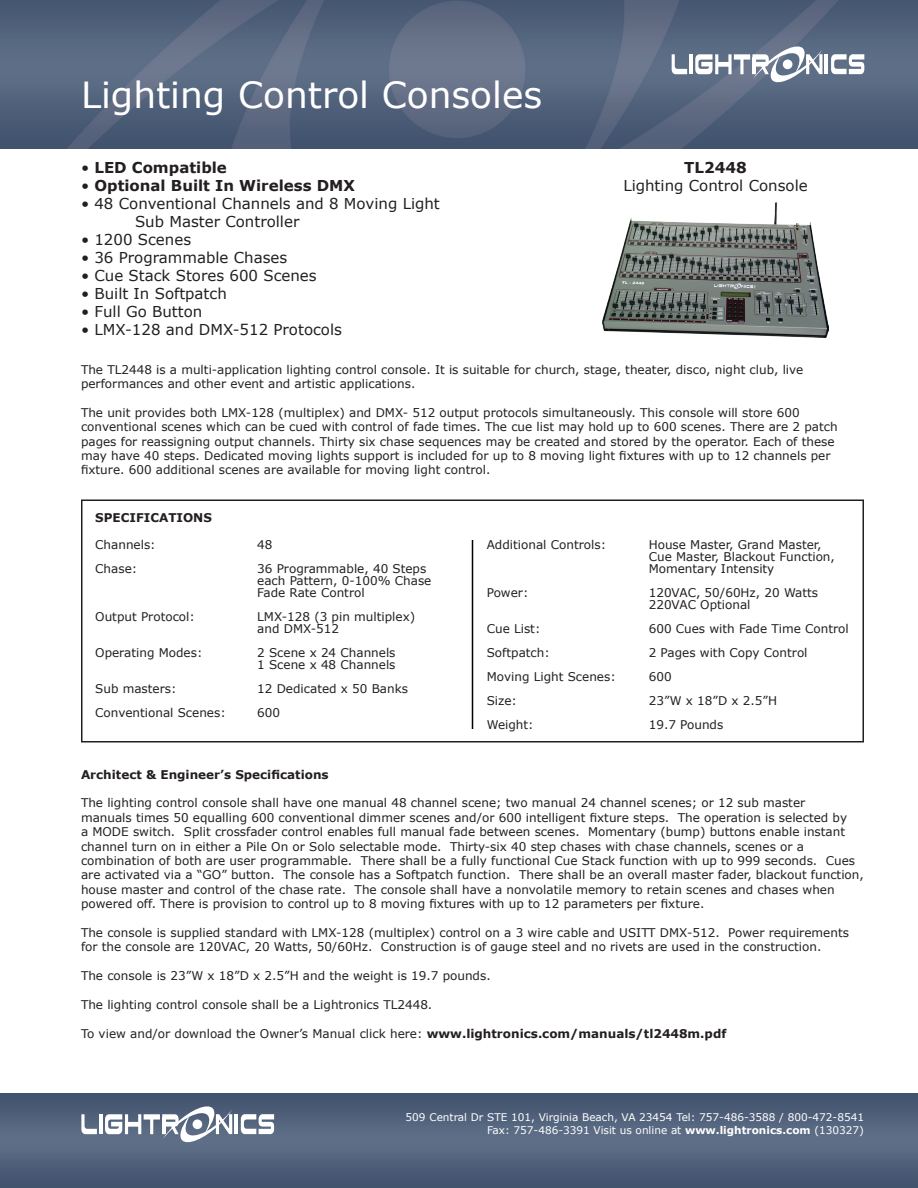
<style>
.page{position:relative;width:918px;height:1188px;background:#fff}
.page>*{position:absolute;margin:0;border:0;box-sizing:border-box;transform-origin:0 0}
.t1{font:36px "Verdana";color:#fff}
.t2{font:15px "Verdana";color:#231f20}
.t3{font:700 15px "Verdana";color:#231f20}
.t4{font:12px/14.4px "Verdana";color:#231f20}
.t5{font:700 12px "Verdana";color:#231f20}
.t6{font:10.5px "Verdana";color:#fff}
.s1{font-weight:400}
.s2{font-weight:700}
</style>
<div class="page">
<img style="left:0;top:0;width:918px;height:148px">
<img style="left:0;top:1093px;width:918px;height:95px">
<div style="left:81px;top:500px;width:783px;height:242px;border:2px solid #231f20"></div>
<hr style="left:472px;top:540px;width:1px;height:189px;background:#000">
<img style="left:602px;top:202px;width:227px;height:136px">
<svg style="left:672px;top:54px;width:15px;height:20px"></svg>
<hr style="left:689px;top:54px;width:4px;height:20px;background:#fff">
<svg style="left:695px;top:44px;width:128px;height:41px"></svg>
<hr style="left:752px;top:58px;width:4px;height:16px;background:#fff">
<hr style="left:825px;top:54px;width:3px;height:20px;background:#fff">
<svg style="left:831px;top:54px;width:33px;height:20px"></svg>
<svg style="left:81px;top:1114px;width:16px;height:20px"></svg>
<hr style="left:99px;top:1114px;width:3px;height:20px;background:#fff">
<svg style="left:105px;top:1104px;width:127px;height:40px"></svg>
<hr style="left:162px;top:1118px;width:3px;height:16px;background:#fff">
<hr style="left:235px;top:1114px;width:3px;height:20px;background:#fff">
<svg style="left:241px;top:1114px;width:33px;height:20px"></svg>
<p class="t1" style="left:81px;top:72px;width:463px">Lighting Control Consoles</p>
<p class="t3" style="left:81px;top:158px;width:147px"><span class="s1">•</span> LED Compatible</p>
<p class="t3" style="left:81px;top:176px;width:275px"><span class="s1">•</span> Optional Built In Wireless DMX</p>
<p class="t2" style="left:81px;top:194px;width:360px">• 48 Conventional Channels and 8 Moving Light</p>
<p class="t2" style="left:135px;top:212px;width:166px">Sub Master Controller</p>
<p class="t2" style="left:81px;top:230px;width:112px">• 1200 Scenes</p>
<p class="t2" style="left:81px;top:248px;width:208px">• 36 Programmable Chases</p>
<p class="t2" style="left:81px;top:266px;width:237px">• Cue Stack Stores 600 Scenes</p>
<p class="t2" style="left:81px;top:284px;width:147px">• Built In Softpatch</p>
<p class="t2" style="left:81px;top:302px;width:123px">• Full Go Button</p>
<p class="t2" style="left:81px;top:320px;width:262px">• LMX-128 and DMX-512 Protocols</p>
<p class="t3" style="left:684px;top:158px;width:64px">TL2448</p>
<p class="t2" style="left:623px;top:176px;width:186px">Lighting Control Console</p>
<p class="t4" style="left:81px;top:362px;width:724px">The TL2448 is a multi-application lighting control console. It is suitable for church, stage, theater, disco, night club, live</p>
<p class="t4" style="left:81px;top:376px;width:336px">performances and other event and artistic applications.</p>
<p class="t4" style="left:81px;top:405px;width:720px">The unit provides both LMX-128 (multiplex) and DMX- 512 output protocols simultaneously. This console will store 600</p>
<p class="t4" style="left:81px;top:419px;width:758px">conventional scenes which can be cued with control of fade times. The cue list may hold up to 600 scenes. There are 2 patch pages for reassigning output channels. Thirty six chase sequences may be created and stored by the operator. Each of these may have 40 steps. Dedicated moving lights support is included for up to 8 moving light fixtures with up to 12 channels per fixture. 600 additional scenes are available for moving light control.</p>
<p class="t5" style="left:95px;top:510px;width:118px">SPECIFICATIONS</p>
<p class="t4" style="left:95px;top:537px;width:62px">Channels:</p>
<p class="t4" style="left:257px;top:537px;width:17px">48</p>
<p class="t4" style="left:95px;top:561px;width:44px">Chase:</p>
<p class="t4" style="left:257px;top:562px;width:176px;line-height:12px">36 Programmable, 40 Steps each Pattern, 0-100% Chase</p>
<p class="t4" style="left:257px;top:585px;width:109px">Fade Rate Control</p>
<p class="t4" style="left:95px;top:609px;width:101px">Output Protocol:</p>
<p class="t4" style="left:257px;top:609px;width:160px">LMX-128 (3 pin multiplex)</p>
<p class="t4" style="left:257px;top:621px;width:83px">and DMX-512</p>
<p class="t4" style="left:95px;top:645px;width:109px">Operating Modes:</p>
<p class="t4" style="left:257px;top:645px;width:140px">2 Scene x 24 Channels</p>
<p class="t4" style="left:257px;top:657px;width:140px">1 Scene x 48 Channels</p>
<p class="t4" style="left:95px;top:681px;width:83px">Sub masters:</p>
<p class="t4" style="left:257px;top:681px;width:152px">12 Dedicated x 50 Banks</p>
<p class="t4" style="left:95px;top:705px;width:132px">Conventional Scenes:</p>
<p class="t4" style="left:257px;top:705px;width:24px">600</p>
<p class="t4" style="left:487px;top:537px;width:121px">Additional Controls:</p>
<p class="t4" style="left:649px;top:538px;width:188px;line-height:12px">House Master, Grand Master,<br>Cue Master, Blackout Function,<br>Momentary Intensity</p>
<p class="t4" style="left:487px;top:585px;width:43px">Power:</p>
<p class="t4" style="left:649px;top:585px;width:171px">120VAC, 50/60Hz, 20 Watts</p>
<p class="t4" style="left:649px;top:597px;width:103px">220VAC Optional</p>
<p class="t4" style="left:487px;top:621px;width:55px">Cue List:</p>
<p class="t4" style="left:649px;top:621px;width:202px">600 Cues with Fade Time Control</p>
<p class="t4" style="left:487px;top:645px;width:65px">Softpatch:</p>
<p class="t4" style="left:649px;top:645px;width:160px">2 Pages with Copy Control</p>
<p class="t4" style="left:487px;top:669px;width:131px">Moving Light Scenes:</p>
<p class="t4" style="left:649px;top:669px;width:24px">600</p>
<p class="t4" style="left:487px;top:693px;width:32px">Size:</p>
<p class="t4" style="left:649px;top:693px;width:130px">23”W x 18”D x 2.5”H</p>
<p class="t4" style="left:487px;top:717px;width:48px">Weight:</p>
<p class="t4" style="left:649px;top:717px;width:76px">19.7 Pounds</p>
<p class="t5" style="left:81px;top:767px;width:249px">Architect &amp; Engineer’s Specifications</p>
<p class="t4" style="left:81px;top:796px;width:726px">The lighting control console shall have one manual 48 channel scene; two manual 24 channel scenes; or 12 sub master</p>
<p class="t4" style="left:81px;top:810px;width:768px">manuals times 50 equalling 600 conventional dimmer scenes and/or 600 intelligent fixture steps. The operation is selected by a MODE switch. Split crossfader control enables full manual fade between scenes. Momentary (bump) buttons enable instant channel turn on in either a Pile On or Solo selectable mode. Thirty-six 40 step chases with chase channels, scenes or a</p>
<p class="t4" style="left:81px;top:853px;width:784px">combination of both are user programmable. There shall be a fully functional Cue Stack function with up to 999 seconds. Cues are activated via a “GO” button. The console has a Softpatch function. There shall be an overall master fader, blackout function, house master and control of the chase rate. The console shall have a nonvolatile memory to retain scenes and chases when powered off. There is provision to control up to 8 moving fixtures with up to 12 parameters per fixture.</p>
<p class="t4" style="left:81px;top:925px;width:770px">The console is supplied standard with LMX-128 (multiplex) control on a 3 wire cable and USITT DMX-512. Power requirements for the console are 120VAC, 20 Watts, 50/60Hz. Construction is of gauge steel and no rivets are used in the construction.</p>
<p class="t4" style="left:81px;top:968px;width:411px">The console is 23”W x 18”D x 2.5”H and the weight is 19.7 pounds.</p>
<p class="t4" style="left:81px;top:997px;width:353px">The lighting control console shall be a Lightronics TL2448.</p>
<p class="t4" style="left:81px;top:1026px;width:647px">To view and/or download the Owner’s Manual click here: <span class="s2">www.lightronics.com/manuals/tl2448m.pdf</span></p>
<p class="t6" style="left:406px;top:1111px;width:460px">509 Central Dr STE 101, Virginia Beach, VA 23454 Tel: 757-486-3588 / 800-472-8541</p>
<p class="t6" style="left:487px;top:1123px;width:378px">Fax: 757-486-3391 Visit us online at <span class="s2">www.lightronics.com</span> (130327)</p>
</div>
